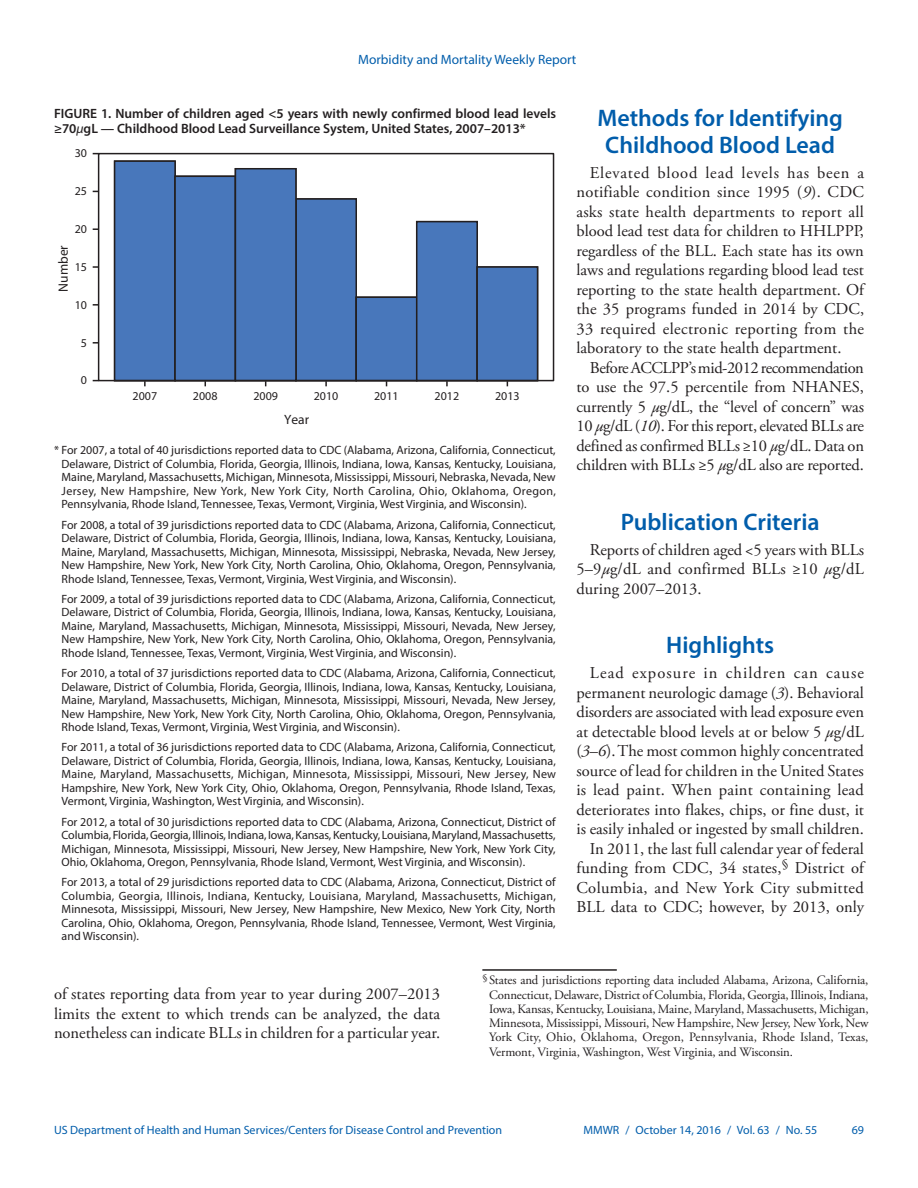
<style>
.page{position:relative;width:918px;height:1188px;background:#fff}
.page>*{position:absolute;margin:0;border:0;box-sizing:border-box;transform-origin:0 0}
.Heading_1{font:600 24px/27px "Myriad Pro";color:#015dab;text-align:center}
.Paragraph{font:16.5px/19.5px "Adobe Garamond Pro";color:#231f20;text-align:justify}
.t1{font:600 13.5px/15px "Myriad Pro";color:#231f20}
.t2{font:13.5px "Myriad Pro";color:#015dab}
.t3{font:13.5px "Myriad Pro";color:#231f20}
.Footnote{font:12.75px/14.2px "Adobe Garamond Pro";letter-spacing:-.01em;color:#231f20;text-align:justify}
._8pt_footnote_suppor{font:12px/13.5px "Myriad Pro";color:#231f20;text-align:justify}
.t4{font:12px "Myriad Pro";color:#015dab}
.s1{font-weight:400;font-style:italic}
.s2{font-style:italic}
.s3{font-size:18px}
</style>
<div class="page">
<div style="left:115px;top:161px;width:60px;height:220px;background:#4877bb"></div>
<div style="left:114px;top:160px;width:62px;height:221px;border:2px solid #231f20"></div>
<div style="left:175px;top:176px;width:60px;height:205px;background:#4877bb"></div>
<div style="left:174px;top:176px;width:62px;height:205px;border:2px solid #231f20"></div>
<div style="left:296px;top:199px;width:60px;height:182px;background:#4877bb"></div>
<div style="left:295px;top:198px;width:62px;height:183px;border:2px solid #231f20"></div>
<div style="left:356px;top:297px;width:61px;height:84px;background:#4877bb"></div>
<div style="left:356px;top:297px;width:61px;height:84px;border:2px solid #231f20"></div>
<div style="left:417px;top:222px;width:60px;height:159px;background:#4877bb"></div>
<div style="left:416px;top:221px;width:62px;height:160px;border:2px solid #231f20"></div>
<div style="left:477px;top:267px;width:61px;height:114px;background:#4877bb"></div>
<div style="left:476px;top:266px;width:62px;height:115px;border:2px solid #231f20"></div>
<div style="left:235px;top:169px;width:61px;height:212px;background:#4877bb"></div>
<div style="left:235px;top:168px;width:62px;height:213px;border:2px solid #231f20"></div>
<div style="left:98px;top:153px;width:456px;height:228px;border:2px solid #231f20"></div>
<hr style="left:482px;top:969px;width:135px;height:2px;background:#231f20">
<p class="t2" style="left:358px;top:51px;width:220px">Morbidity and Mortality Weekly Report</p>
<p class="t1" style="left:54px;top:106px;width:504px">FIGURE 1. Number of children aged &lt;5 years with newly confirmed blood lead levels ≥70<span class="s1">µ</span>gL — Childhood Blood Lead Surveillance System, United States, 2007–2013*</p>
<p class="Heading_1" style="left:597px;top:104px;width:247px">Methods for Identifying<br>Childhood Blood Lead</p>
<p class="Paragraph" style="left:576px;top:164px;width:289px;text-indent:14px">Elevated blood lead levels has been a notifiable condition since 1995 (<span class="s2">9</span>). CDC asks state health departments to report all blood lead test data for children to HHLPPP, regardless of the BLL. Each state has its own laws and regulations regarding blood lead test reporting to the state health department. Of the 35 programs funded in 2014 by CDC, 33 required electronic reporting from the laboratory to the state health department.</p>
<p class="Paragraph" style="left:576px;top:359px;width:289px;text-indent:13px">Before ACCLPP’s mid-2012 recommendation to use the 97.5 percentile from NHANES, currently 5 <span class="s2">µ</span>g/dL, the “level of concern” was 10 <span class="s2">µ</span>g/dL (<span class="s2">10</span>). For this report, elevated BLLs are defined as confirmed BLLs ≥10 <span class="s2">µ</span>g/dL. Data on children with BLLs ≥5 <span class="s2">µ</span>g/dL also are reported.</p>
<p class="Heading_1" style="left:621px;top:508px;width:201px">Publication Criteria</p>
<p class="Paragraph" style="left:576px;top:540px;width:289px;text-indent:13px">Reports of children aged &lt;5 years with BLLs 5–9<span class="s2">µ</span>g/dL and confirmed BLLs ≥10 <span class="s2">µ</span><span class="s3">g</span>/dL during 2007–2013.</p>
<p class="Heading_1" style="left:666px;top:631px;width:109px">Highlights</p>
<p class="Paragraph" style="left:576px;top:664px;width:289px;text-indent:13px">Lead exposure in children can cause permanent neurologic damage (<span class="s2">3</span>). Behavioral disorders are associated with lead exposure even at detectable blood levels at or below 5 <span class="s2">µ</span>g/dL (<span class="s2">3</span>–<span class="s2">6</span>). The most common highly concentrated source of lead for children in the United States is lead paint. When paint containing lead deteriorates into flakes, chips, or fine dust, it is easily inhaled or ingested by small children.</p>
<p class="Paragraph" style="left:576px;top:839px;width:289px;text-indent:14px">In 2011, the last full calendar year of federal funding from CDC, 34 states,<sup>§</sup> District of Columbia, and New York City submitted BLL data to CDC; however, by 2013, only</p>
<p class="_8pt_footnote_suppor" style="left:75px;top:146px;width:14px">30</p>
<p class="_8pt_footnote_suppor" style="left:75px;top:184px;width:14px">25</p>
<p class="_8pt_footnote_suppor" style="left:75px;top:222px;width:14px">20</p>
<p class="t3" style="left:55px;top:292px;width:48px;rotate:-90deg">Number</p>
<p class="_8pt_footnote_suppor" style="left:75px;top:260px;width:14px">15</p>
<p class="_8pt_footnote_suppor" style="left:75px;top:298px;width:14px">10</p>
<p class="_8pt_footnote_suppor" style="left:81px;top:336px;width:8px">5</p>
<p class="_8pt_footnote_suppor" style="left:81px;top:373px;width:8px">0</p>
<p class="_8pt_footnote_suppor" style="left:133px;top:389px;width:26px">2007</p>
<p class="_8pt_footnote_suppor" style="left:193px;top:389px;width:26px">2008</p>
<p class="_8pt_footnote_suppor" style="left:253px;top:389px;width:26px">2009</p>
<p class="_8pt_footnote_suppor" style="left:314px;top:389px;width:26px">2010</p>
<p class="_8pt_footnote_suppor" style="left:374px;top:389px;width:26px">2011</p>
<p class="_8pt_footnote_suppor" style="left:435px;top:389px;width:26px">2012</p>
<p class="_8pt_footnote_suppor" style="left:495px;top:389px;width:26px">2013</p>
<p class="t3" style="left:284px;top:411px;width:26px">Year</p>
<p class="_8pt_footnote_suppor" style="left:62px;top:443px;width:496px;text-indent:-8px">* For 2007, a total of 40 jurisdictions reported data to CDC (Alabama, Arizona, California, Connecticut, Delaware, District of Columbia, Florida, Georgia, Illinois, Indiana, Iowa, Kansas, Kentucky, Louisiana, Maine, Maryland, Massachusetts, Michigan, Minnesota, Mississippi, Missouri, Nebraska, Nevada, New Jersey, New Hampshire, New York, New York City, North Carolina, Ohio, Oklahoma, Oregon, Pennsylvania, Rhode Island, Tennessee, Texas, Vermont, Virginia, West Virginia, and Wisconsin).</p>
<p class="_8pt_footnote_suppor" style="left:62px;top:518px;width:496px">For 2008, a total of 39 jurisdictions reported data to CDC (Alabama, Arizona, California, Connecticut, Delaware, District of Columbia, Florida, Georgia, Illinois, Indiana, Iowa, Kansas, Kentucky, Louisiana, Maine, Maryland, Massachusetts, Michigan, Minnesota, Mississippi, Nebraska, Nevada, New Jersey, New Hampshire, New York, New York City, North Carolina, Ohio, Oklahoma, Oregon, Pennsylvania, Rhode Island, Tennessee, Texas, Vermont, Virginia, West Virginia, and Wisconsin).</p>
<p class="_8pt_footnote_suppor" style="left:62px;top:592px;width:496px">For 2009, a total of 39 jurisdictions reported data to CDC (Alabama, Arizona, California, Connecticut, Delaware, District of Columbia, Florida, Georgia, Illinois, Indiana, Iowa, Kansas, Kentucky, Louisiana, Maine, Maryland, Massachusetts, Michigan, Minnesota, Mississippi, Missouri, Nevada, New Jersey, New Hampshire, New York, New York City, North Carolina, Ohio, Oklahoma, Oregon, Pennsylvania, Rhode Island, Tennessee, Texas, Vermont, Virginia, West Virginia, and Wisconsin).</p>
<p class="_8pt_footnote_suppor" style="left:62px;top:666px;width:496px">For 2010, a total of 37 jurisdictions reported data to CDC (Alabama, Arizona, California, Connecticut, Delaware, District of Columbia, Florida, Georgia, Illinois, Indiana, Iowa, Kansas, Kentucky, Louisiana, Maine, Maryland, Massachusetts, Michigan, Minnesota, Mississippi, Missouri, Nevada, New Jersey, New Hampshire, New York, New York City, North Carolina, Ohio, Oklahoma, Oregon, Pennsylvania, Rhode Island, Texas, Vermont, Virginia, West Virginia, and Wisconsin).</p>
<p class="_8pt_footnote_suppor" style="left:62px;top:740px;width:496px">For 2011, a total of 36 jurisdictions reported data to CDC (Alabama, Arizona, California, Connecticut, Delaware, District of Columbia, Florida, Georgia, Illinois, Indiana, Iowa, Kansas, Kentucky, Louisiana, Maine, Maryland, Massachusetts, Michigan, Minnesota, Mississippi, Missouri, New Jersey, New Hampshire, New York, New York City, Ohio, Oklahoma, Oregon, Pennsylvania, Rhode Island, Texas, Vermont, Virginia, Washington, West Virginia, and Wisconsin).</p>
<p class="_8pt_footnote_suppor" style="left:62px;top:815px;width:496px">For 2012, a total of 30 jurisdictions reported data to CDC (Alabama, Arizona, Connecticut, District of Columbia, Florida, Georgia, Illinois, Indiana, Iowa, Kansas, Kentucky, Louisiana, Maryland, Massachusetts, Michigan, Minnesota, Mississippi, Missouri, New Jersey, New Hampshire, New York, New York City, Ohio, Oklahoma, Oregon, Pennsylvania, Rhode Island, Vermont, West Virginia, and Wisconsin).</p>
<p class="_8pt_footnote_suppor" style="left:62px;top:875px;width:496px">For 2013, a total of 29 jurisdictions reported data to CDC (Alabama, Arizona, Connecticut, District of Columbia, Georgia, Illinois, Indiana, Kentucky, Louisiana, Maryland, Massachusetts, Michigan, Minnesota, Mississippi, Missouri, New Jersey, New Hampshire, New Mexico, New York City, North Carolina, Ohio, Oklahoma, Oregon, Pennsylvania, Rhode Island, Tennessee, Vermont, West Virginia, and Wisconsin).</p>
<p class="Footnote" style="left:489px;top:974px;width:381px;text-indent:-7px"><sup>§</sup> States and jurisdictions reporting data included Alabama, Arizona, California, Connecticut, Delaware, District of Columbia, Florida, Georgia, Illinois, Indiana, Iowa, Kansas, Kentucky, Louisiana, Maine, Maryland, Massachusetts, Michigan, Minnesota, Mississippi, Missouri, New Hampshire, New Jersey, New York, New York City, Ohio, Oklahoma, Oregon, Pennsylvania, Rhode Island, Texas, Vermont, Virginia, Washington, West Virginia, and Wisconsin.</p>
<p class="Paragraph" style="left:54px;top:985px;width:388px">of states reporting data from year to year during 2007–2013 limits the extent to which trends can be analyzed, the data nonetheless can indicate BLLs in children for a particular year.</p>
<p class="t4" style="left:54px;top:1123px;width:450px">US Department of Health and Human Services/Centers for Disease Control and Prevention</p>
<p class="t4" style="left:584px;top:1123px;width:235px">MMWR / October 14, 2016 / Vol. 63 / No. 55</p>
<p class="t4" style="left:852px;top:1123px;width:14px">69</p>
</div>
